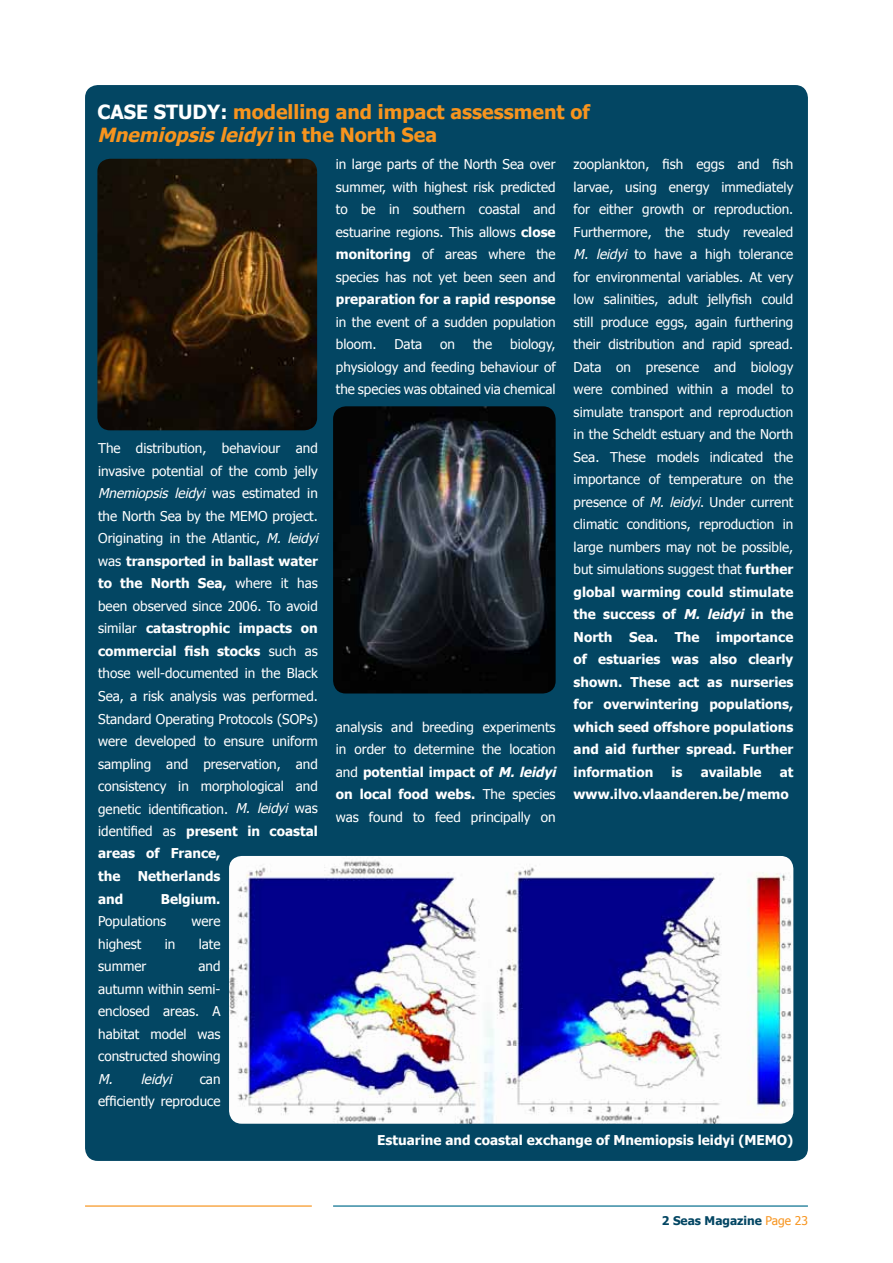
<style>
.page{position:relative;width:893px;height:1263px;background:#fff}
.page>*{position:absolute;margin:0;border:0;box-sizing:border-box;transform-origin:0 0}
.t1{font:700 19.5px/22.5px "Tahoma";color:#f7941e}
.t2{font:13.5px/22.5px "Tahoma";color:#fff;text-align:justify}
.t3{font:700 13.5px/22.5px "Tahoma";color:#fff}
.t4{font:italic 13.5px "Tahoma";color:#fff}
.t5{font:700 12px "Tahoma";color:#034663}
.s1{color:#fff}
.s2{font-style:italic}
.s3{font-weight:700}
.s4{font-weight:700;font-style:italic}
.s5{font-weight:400;color:#f7941e}
</style>
<div class="page">
<hr style="left:85px;top:1205px;width:227px;height:1px;background:#f7941e">
<div style="left:85px;top:85px;width:723px;height:1076px;background:#034663;border-radius:13px"></div>
<img style="left:97px;top:159px;width:220px;height:271px">
<img style="left:333px;top:406px;width:223px;height:287px">
<img style="left:229px;top:856px;width:564px;height:268px">
<h1 class="t1" style="left:97px;top:100px;width:494px"><span class="s1">CASE STUDY:</span> modelling and impact assessment of<br><span class="s2">Mnemiopsisleidyi</span>i n t h e N o r t h S e a</h1>
<p class="t2" style="left:98px;top:437px;width:225px;text-align:left">The distribution, behaviour and invasive potential of the comb jelly<br><span class="s2">Mnemiopsis leidyi</span> w a s e s t i m a t e d i n the North Sea by the MEMO project.<br>Originating in the Atlantic, <span class="s2">M. leidyi </span>was <span class="s3">transported in ballast water to the North Sea,</span> where it has been observed since 2006. To avoid similar <span class="s3">catastrophic impacts on commercial fish stocks</span> such as those well-documented in the Black<br>Sea, a risk analysis was performed.<br>Standard Operating Protocols (SOPs) were developed to ensure uniform sampling and preservation, and consistency in morphological and genetic identification. <span class="s2">M. leidyi</span> was identified as <span class="s3">present in coastal areas of France,<br>the</span></p>
<p class="t3" style="left:138px;top:864px;width:84px">Netherlands</p>
<p class="t3" style="left:98px;top:887px;width:27px">and</p>
<p class="t3" style="left:161px;top:887px;width:61px">Belgium.</p>
<p class="t2" style="left:98px;top:909px;width:70px">Populations</p>
<p class="t2" style="left:191px;top:909px;width:31px">were</p>
<p class="t2" style="left:98px;top:932px;width:45px">highest</p>
<p class="t2" style="left:165px;top:932px;width:12px">in</p>
<p class="t2" style="left:199px;top:932px;width:23px">late</p>
<p class="t2" style="left:98px;top:954px;width:50px">summer</p>
<p class="t2" style="left:98px;top:954px;width:124px;text-indent:100px">and autumn within semi&shy;enclosed areas. A habitat model was constructed showing</p>
<p class="t4" style="left:98px;top:1070px;width:79px">M. leidyi</p>
<p class="t2" style="left:98px;top:1067px;width:124px;text-align:right">can<br>efficiently reproduce</p>
<p class="t2" style="left:336px;top:152px;width:221px">in large parts of the North Sea over summer, with highest risk predicted to be in southern coastal and estuarine regions. This allows <span class="s3">close monitoring</span> of areas where the species has not yet been seen and</p>
<p class="t3" style="left:336px;top:287px;width:221px">preparation for a rapid response</p>
<p class="t2" style="left:336px;top:310px;width:221px">in the event of a sudden population bloom.</p>
<p class="t2" style="left:336px;top:332px;width:221px;text-indent:174px">biology, physiology and feeding behaviour of the species was obtained via chemical</p>
<p class="t2" style="left:394px;top:332px;width:29px">Data</p>
<p class="t2" style="left:440px;top:332px;width:16px">on</p>
<p class="t2" style="left:473px;top:332px;width:21px">the</p>
<p class="t2" style="left:336px;top:715px;width:225px;text-align:left">analysis and breeding experiments in order to determine the location and <span class="s3">potential impact of</span> <span class="s4">M. leidyi </span><span class="s3">on local food webs.</span> The species was found to feed principally on</p>
<p class="t2" style="left:574px;top:152px;width:221px">zooplankton, fish eggs and fish larvae, using energy immediately for either growth or reproduction.<br>Furthermore, the study revealed <span class="s2">M. leidyi</span> to have a high tolerance for environmental variables. At very low salinities, adult jellyfish could still produce eggs, again furthering their distribution and rapid spread.<br>Data on presence and biology were combined within a model to simulate transport and reproduction in the Scheldt estuary and the North Sea. These models indicated the importance of temperature on the presence of <span class="s2">M. leidyi</span>. Under current climatic conditions, reproduction in large numbers may not be possible, but simulations suggest that <span class="s3">further global warming could stimulate the success of</span> <span class="s4">M. leidyi</span> <span class="s3">in the North Sea. The importance of estuaries was also clearly shown. These act as nurseries for overwintering populations, which seed offshore populations and aid further spread. Further information</span></p>
<p class="t3" style="left:671px;top:760px;width:13px">is</p>
<p class="t3" style="left:701px;top:760px;width:62px">available</p>
<p class="t3" style="left:574px;top:760px;width:221px;text-indent:206px">at www.ilvo.vlaanderen.be/memo</p>
<p class="t3" style="left:377px;top:1128px;width:418px">Estuarine and coastal exchange of Mnemiopsis leidyi (MEMO)</p>
<p class="t5" style="left:662px;top:1213px;width:148px">2 Seas Magazine <span class="s5">Page 23</span></p>
</div>
